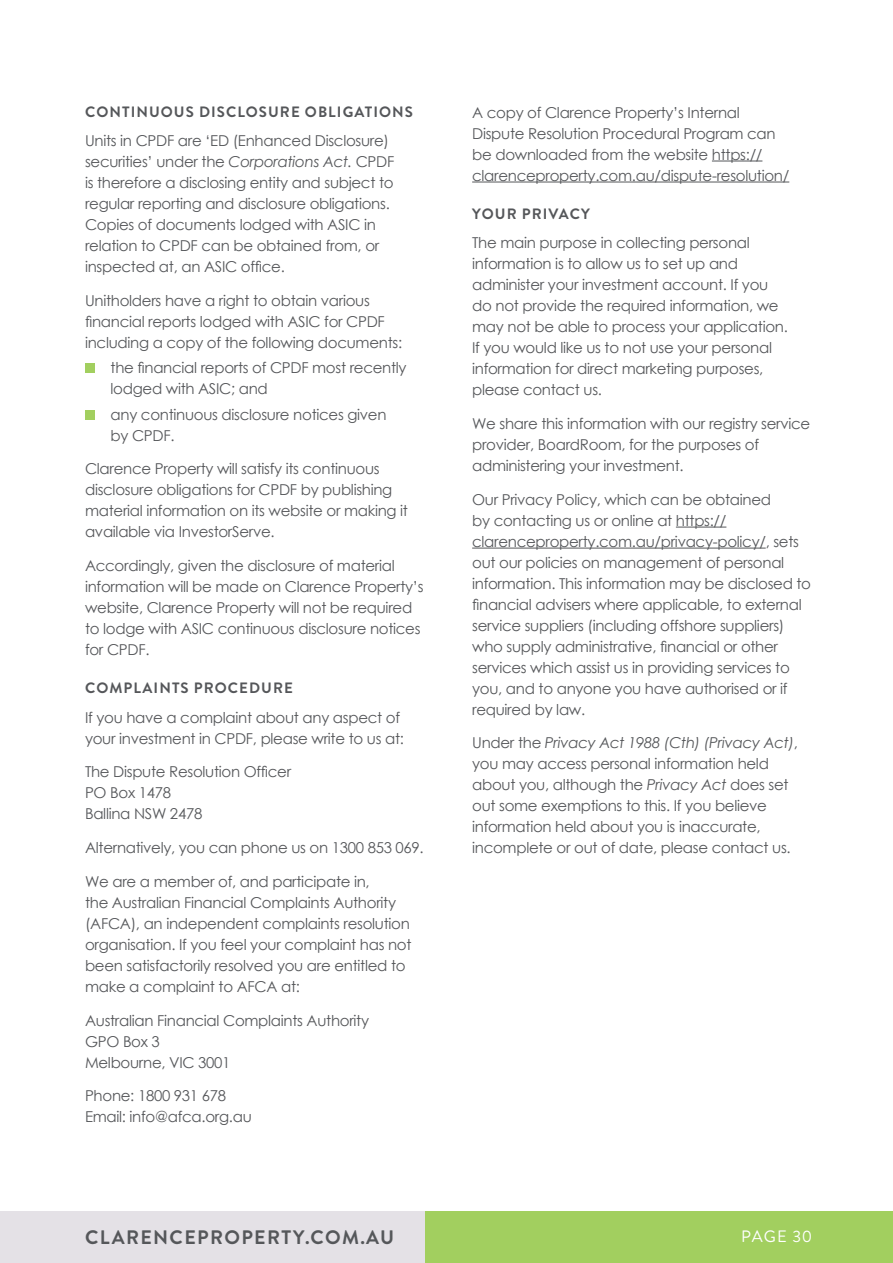
<style>
.page{position:relative;width:893px;height:1263px;background:#fff}
.page>*{position:absolute;margin:0;border:0;box-sizing:border-box;transform-origin:0 0}
.t1{font:700 19.5px "Brandon Grotesque";letter-spacing:.07em;color:#55575a}
.t2{font:16.5px "Brandon Grotesque";letter-spacing:.06em;color:#fff}
.t3{font:15px/21px "Century Gothic";letter-spacing:-.02em;color:#55575a}
.t4{font:700 15px "Brandon Grotesque";letter-spacing:.07em;color:#55575a}
.s1{font-style:italic}
</style>
<div class="page">
<div style="left:0;top:1212px;width:425px;height:51px;background:#e4e1e6"></div>
<div style="left:425px;top:1212px;width:468px;height:51px;background:#a2cf5f"></div>
<div style="left:85px;top:364px;width:10px;height:9px;background:#a2cf5f"></div>
<div style="left:85px;top:410px;width:10px;height:10px;background:#a2cf5f"></div>
<hr style="left:712px;top:161px;width:50px;height:1px;background:#55575a">
<hr style="left:472px;top:182px;width:317px;height:1px;background:#55575a">
<hr style="left:676px;top:527px;width:50px;height:1px;background:#55575a">
<hr style="left:472px;top:548px;width:294px;height:1px;background:#55575a">
<p class="t4" style="left:85px;top:101px;width:329px">CONTINUOUS DISCLOSURE OBLIGATIONS</p>
<p class="t3" style="left:85px;top:130px;width:311px">Units in CPDF are ‘ED (Enhanced Disclosure) securities’ under the <span class="s1">Corporations Act.</span> CPDF is therefore a disclosing entity and subject to regular reporting and disclosure obligations.<br>Copies of documents lodged with ASIC in relation to CPDF can be obtained from, or inspected at, an ASIC office.</p>
<p class="t3" style="left:85px;top:290px;width:319px">Unitholders have a right to obtain various financial reports lodged with ASIC for CPDF including a copy of the following documents:</p>
<p class="t3" style="left:111px;top:357px;width:297px">the financial reports of CPDF most recently lodged with ASIC; and</p>
<p class="t3" style="left:111px;top:403px;width:277px">any continuous disclosure notices given by CPDF.</p>
<p class="t3" style="left:85px;top:458px;width:324px">Clarence Property will satisfy its continuous disclosure obligations for CPDF by publishing material information on its website or making it available via InvestorServe.</p>
<p class="t3" style="left:85px;top:555px;width:340px">Accordingly, given the disclosure of material information will be made on Clarence Property’s website, Clarence Property will not be required to lodge with ASIC continuous disclosure notices for CPDF.</p>
<p class="t4" style="left:85px;top:677px;width:209px">COMPLAINTS PROCEDURE</p>
<p class="t3" style="left:85px;top:706px;width:320px">If you have a complaint about any aspect of your investment in CPDF, please write to us at:</p>
<p class="t3" style="left:85px;top:761px;width:208px">The Dispute Resolution Officer<br>PO Box 1478<br>Ballina NSW 2478</p>
<p class="t3" style="left:85px;top:837px;width:340px">Alternatively, you can phone us on 1300 853 069.</p>
<p class="t3" style="left:85px;top:871px;width:328px">We are a member of, and participate in,<br>the Australian Financial Complaints Authority (AFCA), an independent complaints resolution organisation. If you feel your complaint has not been satisfactorily resolved you are entitled to make a complaint to AFCA at:</p>
<p class="t3" style="left:85px;top:1009px;width:286px">Australian Financial Complaints Authority<br>GPO Box 3<br>Melbourne, VIC 3001</p>
<p class="t3" style="left:85px;top:1085px;width:168px">Phone: 1800 931 678<br>Email: info@afca.org.au</p>
<p class="t3" style="left:472px;top:101px;width:319px">A copy of Clarence Property’s Internal Dispute Resolution Procedural Program can be downloaded from the website https:// clarenceproperty.com.au/dispute-resolution/</p>
<p class="t4" style="left:472px;top:203px;width:119px">YOUR PRIVACY</p>
<p class="t3" style="left:472px;top:232px;width:317px">The main purpose in collecting personal information is to allow us to set up and administer your investment account. If you do not provide the required information, we may not be able to process your application.<br>If you would like us to not use your personal information for direct marketing purposes, please contact us.</p>
<p class="t3" style="left:472px;top:413px;width:340px">We share this information with our registry service provider, BoardRoom, for the purposes of administering your investment.</p>
<p class="t3" style="left:472px;top:488px;width:340px">Our Privacy Policy, which can be obtained<br>by contacting us or online at https:// clarenceproperty.com.au/privacy-policy/, sets out our policies on management of personal information. This information may be disclosed to financial advisers where applicable, to external service suppliers (including offshore suppliers) who supply administrative, financial or other services which assist us in providing services to you, and to anyone you have authorised or if required by law.</p>
<p class="t3" style="left:472px;top:732px;width:327px">Under the <span class="s1">Privacy Act 1988 (Cth) (Privacy Act)</span>, you may access personal information held about you, although the <span class="s1">Privacy Act</span> does set out some exemptions to this. If you believe information held about you is inaccurate, incomplete or out of date, please contact us.</p>
<h1 class="t1" style="left:85px;top:1223px;width:311px">CLARENCEPROPERTY.COM.AU</h1>
<p class="t2" style="left:741px;top:1225px;width:73px">PAGE 30</p>
</div>
